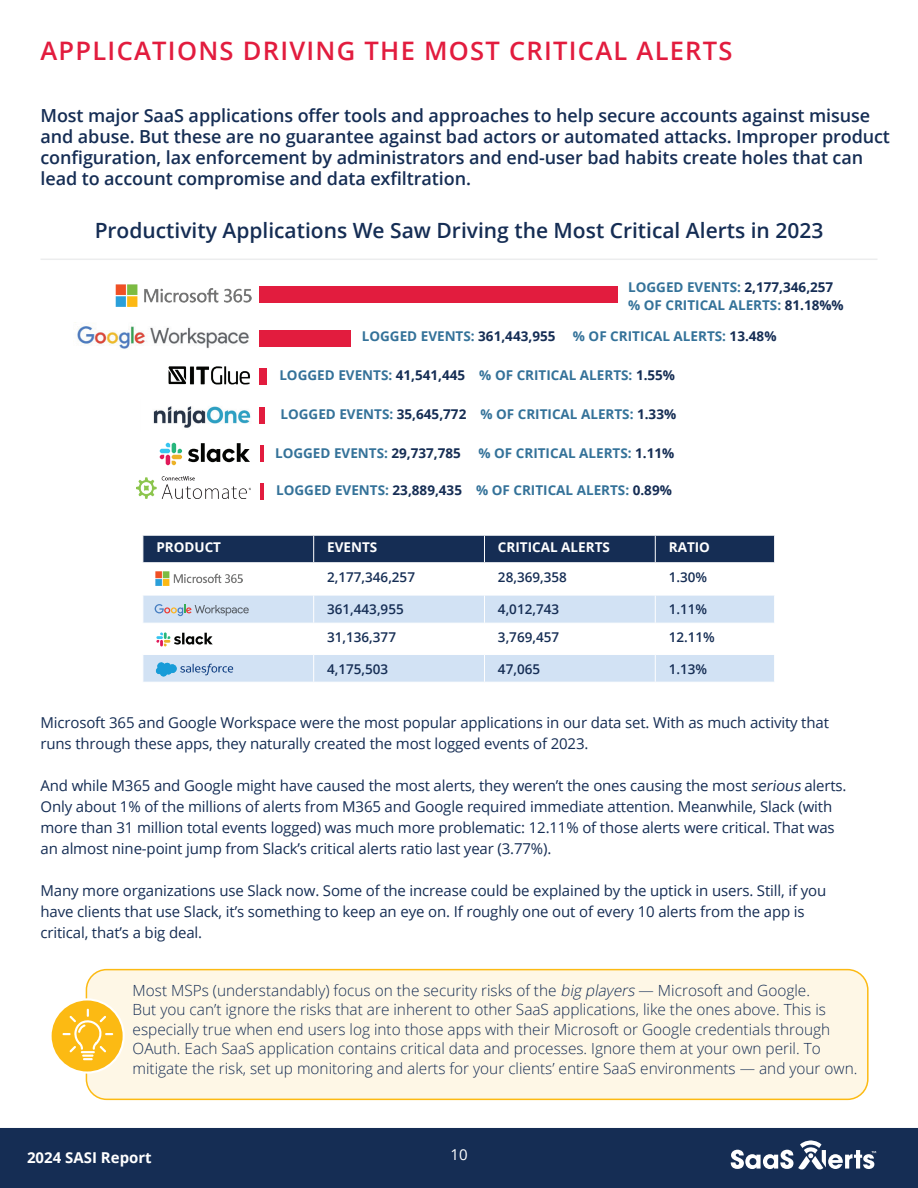
<style>
.page{position:relative;width:918px;height:1188px;background:#fff}
.page>*{position:absolute;margin:0;border:0;box-sizing:border-box;transform-origin:0 0}
.t1{font:600 25.5px "Open Sans";letter-spacing:.05em;color:#e21c3e}
.t2{font:600 21px "Open Sans";color:#152d54}
.t3{font:600 18px/21px "Open Sans";letter-spacing:-.005em;color:#152d54}
.t4{font:300 15.3px/19.5px "Open Sans";color:#152d54}
.t5{font:15px/21px "Open Sans";letter-spacing:-.01em;color:#152d54}
.t6{font:700 15px "Open Sans";color:#fff}
.t7{font:15px "Open Sans";color:#fff}
.t8{font:700 13.5px/18px "Open Sans";color:#347299}
.t9{font:600 13.5px "Open Sans";color:#152d54}
.t10{font:700 13.5px "Open Sans";color:#fff}
.s1{color:#152d54}
.s2{font-style:italic}
</style>
<div class="page">
<div style="left:0;top:1128px;width:918px;height:60px;background:#152d54"></div>
<svg style="left:731px;top:1140px;width:145px;height:30px"></svg>
<img style="left:153px;top:406px;width:112px;height:22px">
<hr style="left:40px;top:259px;width:838px;height:1px;background:#c2c3c6">
<img style="left:77px;top:326px;width:172px;height:23px">
<div style="left:86px;top:970px;width:782px;height:129px;background:#fef7e6;border-radius:20px"></div>
<div style="left:86px;top:969px;width:783px;height:131px;border:2px solid #fcba13;border-radius:20px"></div>
<svg style="left:51px;top:999px;width:73px;height:74px;background:#fcc231"></svg>
<div style="left:50px;top:998px;width:75px;height:76px;border:2px solid #fff;border-radius:50%"></div>
<svg style="left:63px;top:1009px;width:50px;height:51px;background:#fcc335"></svg>
<div style="left:260px;top:287px;width:358px;height:16px;background:#e21c3e"></div>
<div style="left:260px;top:330px;width:91px;height:16px;background:#e21c3e"></div>
<img style="left:168px;top:366px;width:99px;height:19px">
<div style="left:259px;top:408px;width:6px;height:16px;background:#e21c3e"></div>
<img style="left:116px;top:284px;width:136px;height:23px">
<svg style="left:188px;top:443px;width:62px;height:19px"></svg>
<svg style="left:160px;top:443px;width:22px;height:22px"></svg>
<hr style="left:260px;top:446px;width:4px;height:16px;background:#e21c3e">
<img style="left:137px;top:476px;width:114px;height:22px">
<hr style="left:260px;top:484px;width:4px;height:16px;background:#e21c3e">
<svg style="left:143px;top:596px;width:631px;height:86px;fill:#d2e2f4"></svg>
<svg style="left:313px;top:595px;width:1px;height:28px"></svg>
<svg style="left:484px;top:595px;width:1px;height:28px"></svg>
<svg style="left:655px;top:595px;width:1px;height:28px"></svg>
<hr style="left:142px;top:623px;width:172px;height:1px;background:#fff">
<hr style="left:314px;top:623px;width:170px;height:1px;background:#fff">
<hr style="left:313px;top:624px;width:1px;height:30px;background:#fff">
<hr style="left:484px;top:623px;width:171px;height:1px;background:#fff">
<hr style="left:484px;top:624px;width:1px;height:30px;background:#fff">
<hr style="left:655px;top:623px;width:120px;height:1px;background:#fff">
<hr style="left:655px;top:624px;width:1px;height:30px;background:#fff">
<hr style="left:142px;top:654px;width:172px;height:1px;background:#fff">
<hr style="left:314px;top:654px;width:170px;height:1px;background:#fff">
<svg style="left:313px;top:655px;width:1px;height:27px"></svg>
<hr style="left:484px;top:654px;width:171px;height:1px;background:#fff">
<svg style="left:484px;top:655px;width:1px;height:27px"></svg>
<hr style="left:655px;top:654px;width:120px;height:1px;background:#fff">
<svg style="left:655px;top:655px;width:1px;height:27px"></svg>
<div style="left:142px;top:535px;width:633px;height:27px;background:#152d54"></div>
<img style="left:156px;top:571px;width:87px;height:15px">
<svg style="left:155px;top:604px;width:94px;height:12px"></svg>
<svg style="left:156px;top:632px;width:57px;height:14px"></svg>
<img style="left:155px;top:657px;width:85px;height:23px">
<h1 class="t1" style="left:40px;top:33px;width:694px">APPLICATIONS DRIVING THE MOST CRITICAL ALERTS</h1>
<p class="t3" style="left:40px;top:104px;width:851px">Most major SaaS applications offer tools and approaches to help secure accounts against misuse and abuse. But these are no guarantee against bad actors or automated attacks. Improper product configuration, lax enforcement by administrators and end-user bad habits create holes that can lead to account compromise and data exfiltration.</p>
<h2 class="t2" style="left:95px;top:216px;width:730px">Productivity Applications We Saw Driving the Most Critical Alerts in 2023</h2>
<p class="t8" style="left:628px;top:278px;width:217px">LOGGED EVENTS: <span class="s1">2,177,346,257 </span>% OF CRITICAL ALERTS: <span class="s1">81.18%%</span></p>
<p class="t8" style="left:362px;top:327px;width:195px">LOGGED EVENTS: <span class="s1">361,443,955</span></p>
<p class="t8" style="left:573px;top:327px;width:205px">% OF CRITICAL ALERTS: <span class="s1">13.48%</span></p>
<p class="t8" style="left:279px;top:366px;width:397px">LOGGED EVENTS: <span class="s1">41,541,445</span> % OF CRITICAL ALERTS: <span class="s1">1.55%</span></p>
<p class="t8" style="left:280px;top:405px;width:397px">LOGGED EVENTS: <span class="s1">35,645,772</span> % OF CRITICAL ALERTS: <span class="s1">1.33%</span></p>
<p class="t8" style="left:275px;top:443px;width:187px">LOGGED EVENTS: <span class="s1">29,737,785</span></p>
<p class="t8" style="left:479px;top:443px;width:197px">% OF CRITICAL ALERTS: <span class="s1">1.11%</span></p>
<p class="t8" style="left:276px;top:481px;width:397px">LOGGED EVENTS: <span class="s1">23,889,435</span> % OF CRITICAL ALERTS: <span class="s1">0.89%</span></p>
<p class="t10" style="left:156px;top:538px;width:66px">PRODUCT</p>
<p class="t10" style="left:327px;top:538px;width:52px">EVENTS</p>
<p class="t10" style="left:498px;top:538px;width:113px">CRITICAL ALERTS</p>
<p class="t10" style="left:669px;top:538px;width:43px">RATIO</p>
<p class="t9" style="left:327px;top:568px;width:89px">2,177,346,257</p>
<p class="t9" style="left:498px;top:568px;width:70px">28,369,358</p>
<p class="t9" style="left:669px;top:568px;width:40px">1.30%</p>
<p class="t9" style="left:327px;top:600px;width:78px">361,443,955</p>
<p class="t9" style="left:498px;top:600px;width:63px">4,012,743</p>
<p class="t9" style="left:669px;top:600px;width:40px">1.11%</p>
<p class="t9" style="left:327px;top:628px;width:70px">31,136,377</p>
<p class="t9" style="left:498px;top:628px;width:63px">3,769,457</p>
<p class="t9" style="left:669px;top:628px;width:48px">12.11%</p>
<p class="t9" style="left:327px;top:660px;width:63px">4,175,503</p>
<p class="t9" style="left:498px;top:660px;width:44px">47,065</p>
<p class="t9" style="left:669px;top:660px;width:40px">1.13%</p>
<p class="t5" style="left:40px;top:712px;width:790px">Microsoft 365 and Google Workspace were the most popular applications in our data set. With as much activity that runs through these apps, they naturally created the most logged events of 2023.</p>
<p class="t5" style="left:40px;top:775px;width:808px">And while M365 and Google might have caused the most alerts, they weren’t the ones causing the most serious alerts.<br>Only about 1% of the millions of alerts from M365 and Google required immediate attention. Meanwhile, Slack (with more than 31 million total events logged) was much more problematic: 12.11% of those alerts were critical. That was an almost nine-point jump from Slack’s critical alerts ratio last year (3.77%).</p>
<p class="t5" style="left:40px;top:880px;width:787px">Many more organizations use Slack now. Some of the increase could be explained by the uptick in users. Still, if you have clients that use Slack, it’s something to keep an eye on. If roughly one out of every 10 alerts from the app is critical, that’s a big deal.</p>
<p class="t4" style="left:133px;top:980px;width:726px">Most MSPs (understandably) focus on the security risks of the <span class="s2">big players</span> — Microsoft and Google.<br>But you can’t ignore the risks that are inherent to other SaaS applications, like the ones above. This is especially true when end users log into those apps with their Microsoft or Google credentials through OAuth. Each SaaS application contains critical data and processes. Ignore them at your own peril. To mitigate the risk, set up monitoring and alerts for your clients’ entire SaaS environments — and your own.</p>
<p class="t6" style="left:27px;top:1147px;width:126px">2024 SASI Report</p>
<p class="t7" style="left:450px;top:1145px;width:19px">10</p>
</div>
